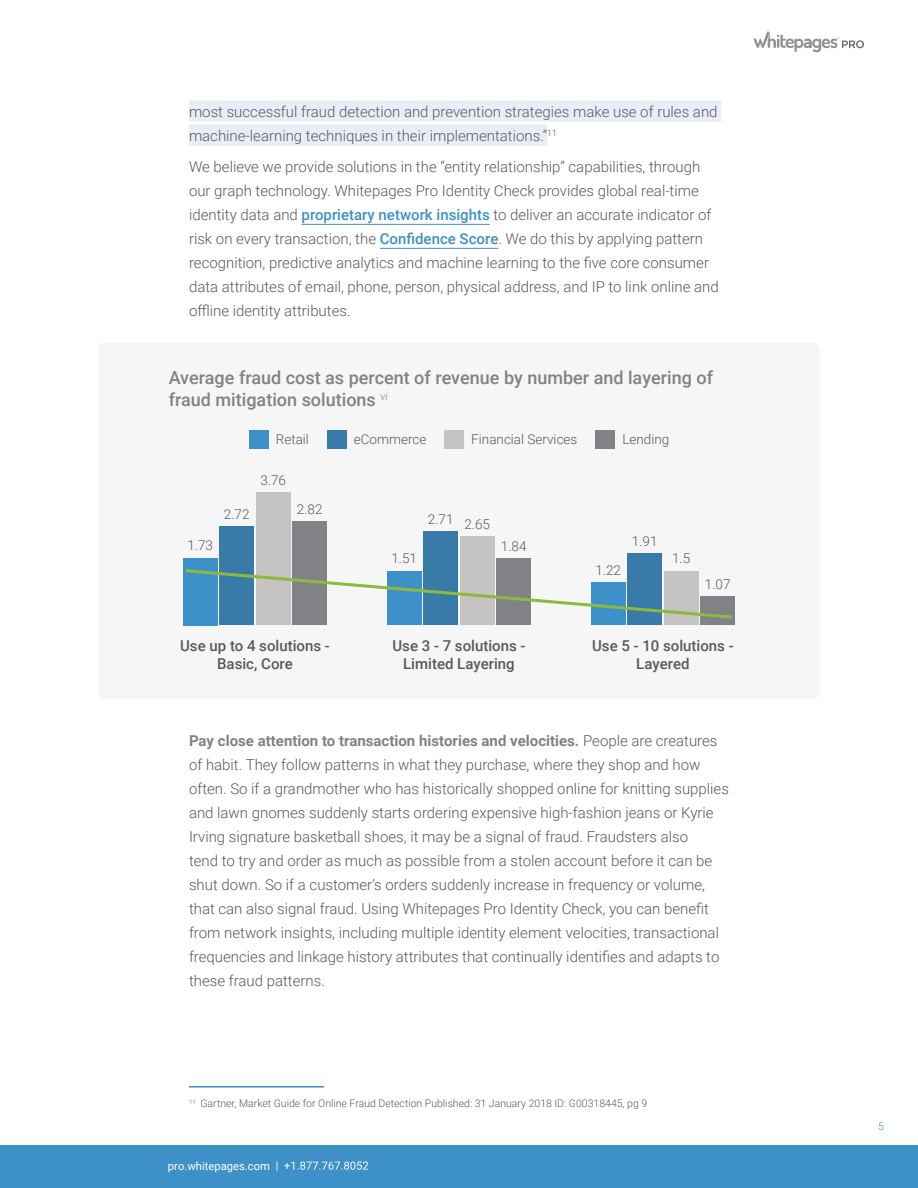
<style>
.page{position:relative;width:918px;height:1188px;background:#fff}
.page>*{position:absolute;margin:0;border:0;box-sizing:border-box;transform-origin:0 0}
.t1{font:500 18px/22.5px "Roboto";color:#808285}
.t2{font:300 15px/24px "Roboto";color:#58595b}
.t3{font:500 15px/18px "Roboto";color:#58595b;text-align:center}
.t4{font:300 13.5px "Roboto";color:#58595b}
.t5{font:11.25px "Roboto";color:#fff}
.t6{font:300 10.5px "Roboto";color:#58595b}
.t7{font:300 10.5px "Roboto";color:#3e90c9}
.s1{font-weight:500;color:#3e90c9}
.s2{font-weight:700;color:#808285}
</style>
<div class="page">
<svg style="left:754px;top:31px;width:110px;height:21px"></svg>
<div style="left:0;top:1145px;width:918px;height:43px;background:#3e90c9"></div>
<svg style="left:277px;top:1162px;width:91px;height:9px"></svg>
<div style="left:189px;top:101px;width:532px;height:21px;background:#e8eef7"></div>
<div style="left:189px;top:125px;width:358px;height:21px;background:#e8eef7"></div>
<hr style="left:302px;top:224px;width:188px;height:1px;background:#3e90c9">
<hr style="left:380px;top:248px;width:118px;height:1px;background:#3e90c9">
<div style="left:98px;top:343px;width:722px;height:356px;background:#f6f6f6;border-radius:7px"></div>
<div style="left:183px;top:558px;width:35px;height:67px;background:#3e90c9"></div>
<div style="left:220px;top:526px;width:34px;height:99px;background:#387ba9"></div>
<div style="left:256px;top:492px;width:35px;height:133px;background:#c6c4c3"></div>
<div style="left:293px;top:522px;width:34px;height:103px;background:#808285"></div>
<div style="left:249px;top:430px;width:19px;height:18px;background:#3e90c9"></div>
<div style="left:327px;top:430px;width:19px;height:18px;background:#387ba9"></div>
<div style="left:444px;top:430px;width:20px;height:18px;background:#c6c4c3"></div>
<div style="left:595px;top:430px;width:20px;height:18px;background:#808285"></div>
<div style="left:387px;top:571px;width:35px;height:54px;background:#3e90c9"></div>
<div style="left:424px;top:531px;width:34px;height:94px;background:#387ba9"></div>
<div style="left:460px;top:537px;width:34px;height:88px;background:#c6c4c3"></div>
<div style="left:496px;top:558px;width:35px;height:67px;background:#808285"></div>
<div style="left:591px;top:582px;width:34px;height:43px;background:#3e90c9"></div>
<div style="left:627px;top:554px;width:35px;height:71px;background:#387ba9"></div>
<div style="left:664px;top:571px;width:34px;height:54px;background:#c6c4c3"></div>
<div style="left:700px;top:596px;width:35px;height:29px;background:#808285"></div>
<svg style="left:185px;top:567px;width:548px;height:53px"></svg>
<hr style="left:189px;top:1086px;width:135px;height:1px;background:#3e90c9">
<p class="t2" style="left:189px;top:99px;width:530px">most successful fraud detection and prevention strategies make use of rules and machine-learning techniques in their implementations.”<sup>11</sup></p>
<p class="t2" style="left:189px;top:154px;width:531px">We believe we provide solutions in the “entity relationship” capabilities, through our graph technology. Whitepages Pro Identity Check provides global real-time identity data and <span class="s1">proprietary network insights</span> to deliver an accurate indicator of risk on every transaction, the <span class="s1">Confidence Score</span>. We do this by applying pattern recognition, predictive analytics and machine learning to the five core consumer data attributes of email, phone, person, physical address, and IP to link online and offline identity attributes.</p>
<p class="t1" style="left:169px;top:365px;width:546px">Average fraud cost as percent of revenue by number and layering of fraud mitigation solutions <sup>vi</sup></p>
<p class="t4" style="left:276px;top:430px;width:35px">Retail</p>
<p class="t4" style="left:354px;top:430px;width:74px">eCommerce</p>
<p class="t4" style="left:471px;top:430px;width:108px">Financial Services</p>
<p class="t4" style="left:622px;top:430px;width:48px">Lending</p>
<p class="t4" style="left:187px;top:536px;width:27px">1.73</p>
<p class="t4" style="left:224px;top:504px;width:27px">2.72</p>
<p class="t4" style="left:260px;top:470px;width:27px">3.76</p>
<p class="t4" style="left:297px;top:500px;width:27px">2.82</p>
<p class="t4" style="left:391px;top:549px;width:27px">1.51</p>
<p class="t4" style="left:428px;top:512px;width:64px">2.71 2.65</p>
<p class="t4" style="left:501px;top:536px;width:27px">1.84</p>
<p class="t3" style="left:180px;top:636px;width:151px">Use up to 4 solutions -<br>Basic, Core</p>
<p class="t3" style="left:392px;top:636px;width:135px">Use 3 - 7 solutions -<br>Limited Layering</p>
<p class="t4" style="left:595px;top:560px;width:27px">1.22</p>
<p class="t4" style="left:632px;top:532px;width:27px">1.91</p>
<p class="t4" style="left:672px;top:549px;width:20px">1.5</p>
<p class="t4" style="left:705px;top:574px;width:27px">1.07</p>
<p class="t3" style="left:592px;top:636px;width:143px">Use 5 - 10 solutions -<br>Layered</p>
<p class="t2" style="left:189px;top:728px;width:541px"><span class="s2">Pay close attention to transaction histories and velocities.</span> People are creatures of habit. They follow patterns in what they purchase, where they shop and how often. So if a grandmother who has historically shopped online for knitting supplies and lawn gnomes suddenly starts ordering expensive high-fashion jeans or Kyrie Irving signature basketball shoes, it may be a signal of fraud. Fraudsters also<br>tend to try and order as much as possible from a stolen account before it can be shut down. So if a customer’s orders suddenly increase in frequency or volume, that can also signal fraud. Using Whitepages Pro Identity Check, you can benefit from network insights, including multiple identity element velocities, transactional frequencies and linkage history attributes that continually identifies and adapts to these fraud patterns.</p>
<p class="t6" style="left:189px;top:1096px;width:460px"><sup>11</sup> Gartner, Market Guide for Online Fraud Detection Published: 31 January 2018 ID: G00318445, pg 9</p>
<p class="t5" style="left:168px;top:1158px;width:104px">pro.whitepages.com</p>
<p class="t7" style="left:878px;top:1119px;width:7px">5</p>
</div>
